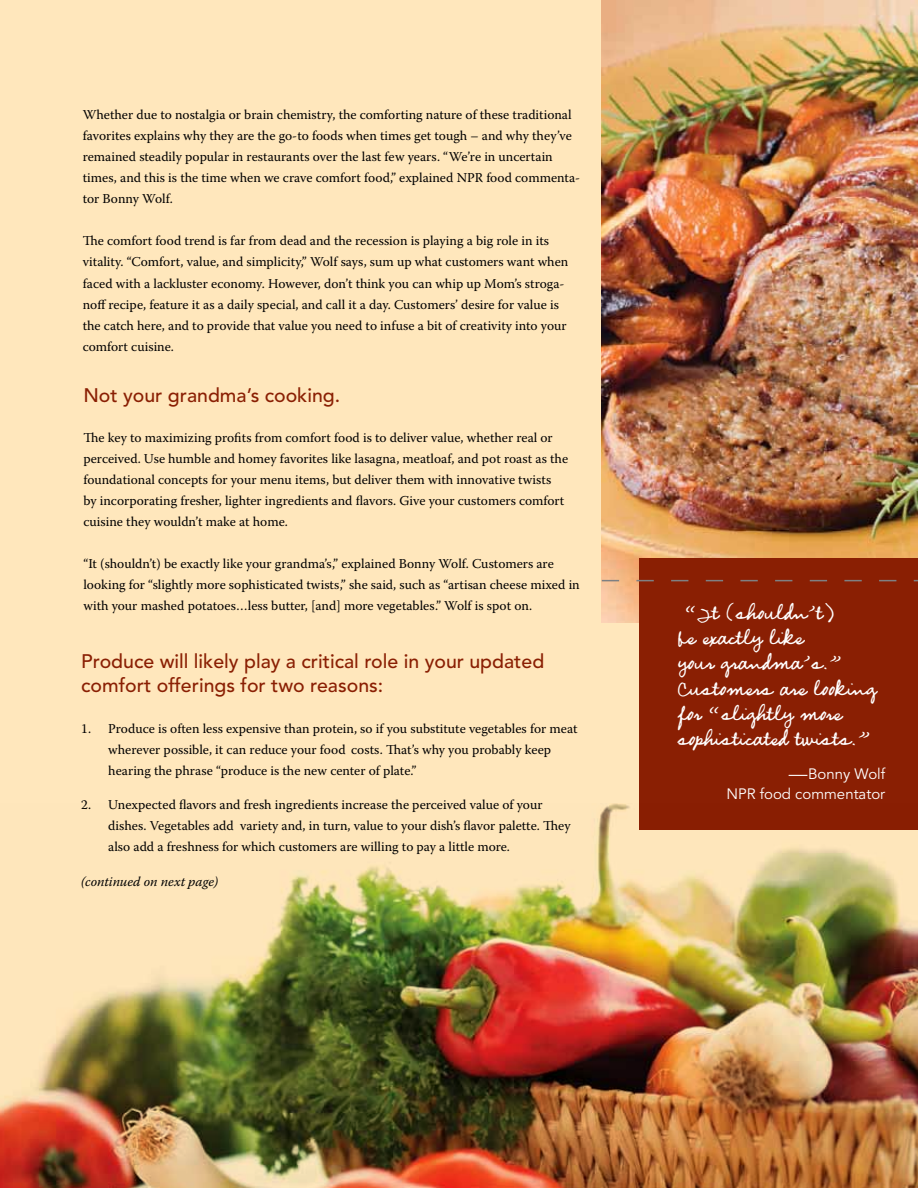
<style>
.page{position:relative;width:918px;height:1188px;background:#ffe7bc}
.page>*{position:absolute;margin:0;border:0;box-sizing:border-box;transform-origin:0 0}
.t1{font:21px/25.2px "Mariette";letter-spacing:.02em;color:#fff;scale:1.25 1}
.t2{font:500 19.5px/23.4px "Avenir";color:#8a1f03}
.t3{font:15px/19.8px "Avenir";color:#fff;text-align:right}
.t4{font:13.5px/21px "Warnock Pro";color:#000}
.t5{font:italic 13.5px "Warnock Pro";color:#000}
.s1{font-style:inherit}
</style>
<div class="page">
<img style="left:602px;top:0;width:316px;height:622px">
<div style="left:639px;top:559px;width:279px;height:271px;background:#8a1f03"></div>
<svg style="left:602px;top:580px;width:316px;height:1px"></svg>
<img style="left:0;top:804px;width:918px;height:384px">
<p class="t4" style="left:83px;top:104px;width:499px">Whether due to nostalgia or brain chemistry, the comforting nature of these traditional favorites explains why they are the go-to foods when times get tough – and why they’ve remained steadily popular in restaurants over the last few years. “We’re in uncertain times, and this is the time when we crave comfort food,” explained NPR food commenta&shy;tor Bonny Wolf.</p>
<p class="t4" style="left:83px;top:230px;width:487px">The comfort food trend is far from dead and the recession is playing a big role in its vitality. “Comfort, value, and simplicity,” Wolf says, sum up what customers want when faced with a lackluster economy. However, don’t think you can whip up Mom’s stroga&shy;noff recipe, feature it as a daily special, and call it a day. Customers’ desire for value is the catch here, and to provide that value you need to infuse a bit of creativity into your comfort cuisine.</p>
<h2 class="t2" style="left:83px;top:384px;width:258px">Not your grandma’s cooking.</h2>
<p class="t4" style="left:83px;top:427px;width:486px">The key to maximizing profits from comfort food is to deliver value, whether real or perceived. Use humble and homey favorites like lasagna, meatloaf, and pot roast as the foundational concepts for your menu items, but deliver them with innovative twists<br>by incorporating fresher, lighter ingredients and flavors. Give your customers comfort cuisine they wouldn’t make at home.</p>
<p class="t4" style="left:83px;top:553px;width:498px">“It (shouldn’t) be exactly like your grandma’s,” explained Bonny Wolf. Customers are looking for “slightly more sophisticated twists,” she said, such as “artisan cheese mixed in with your mashed potatoes…less butter, [and] more vegetables.” Wolf is spot on.</p>
<h2 class="t2" style="left:81px;top:650px;width:465px">Produce will likely play a critical role in your updated comfort offerings for two reasons:</h2>
<p class="t4" style="left:108px;top:717px;width:471px;text-indent:-27px">1. Produce is often less expensive than protein, so if you substitute vegetables for meat wherever possible, it can reduce your food costs. That’s why you probably keep hearing the phrase “produce is the new center of plate.”</p>
<p class="t4" style="left:108px;top:794px;width:464px;text-indent:-27px">2. Unexpected flavors and fresh ingredients increase the perceived value of your dishes. Vegetables add variety and, in turn, value to your dish’s flavor palette. They also add a freshness for which customers are willing to pay a little more.</p>
<p class="t5" style="left:81px;top:873px;width:138px">(continued on next page)</p>
<h1 class="t1" style="left:678px;top:599px;width:160px;text-indent:7px">“It (shouldn’t)<br>be exactly like<br>your grandma’s.”<br>Customers are looking for “slightly more sophisticated twists.”</h1>
<p class="t3" style="left:726px;top:764px;width:161px"><span class="s1">—</span>Bonny Wolf<br>N PR food commentator</p>
</div>
